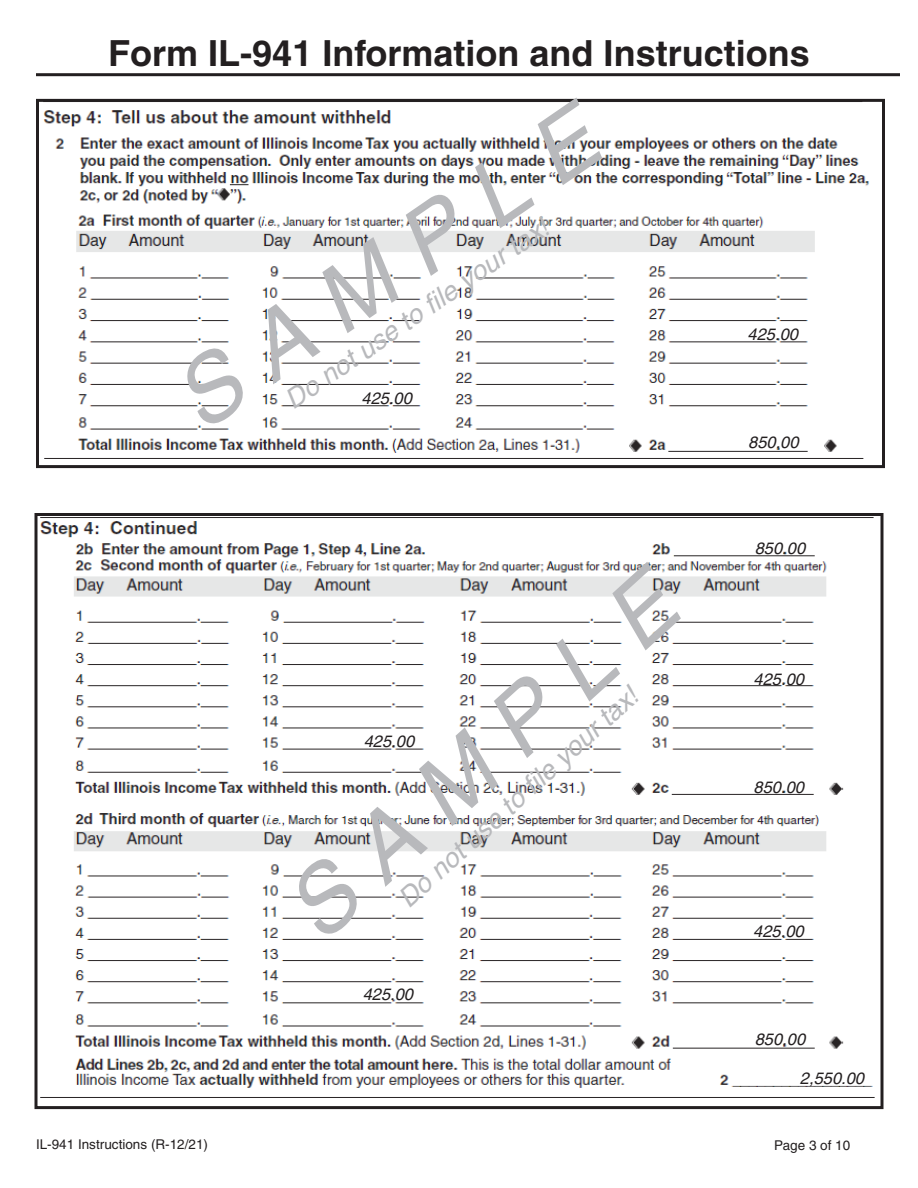
<style>
.page{position:relative;width:918px;height:1188px;background:#fff}
.page>*{position:absolute;margin:0;border:0;box-sizing:border-box;transform-origin:0 0}
.t1{font:italic 90px "Helvetica";color:#b8b9bc}
.t2{font:700 36px "Helvetica";color:#231f20}
.t3{font:italic 27px "Helvetica";color:#b8b9bc}
.t4{font:italic 16.5px "Helvetica";color:#231f20}
.t5{font:13.5px "Helvetica";color:#231f20}
</style>
<div class="page">
<hr style="left:36px;top:73px;width:864px;height:3px;background:#231f20">
<img style="left:43px;top:110px;width:826px;height:349px">
<div style="left:36px;top:99px;width:849px;height:369px;border:3px solid #231f20"></div>
<img style="left:40px;top:517px;width:835px;height:581px">
<div style="left:34px;top:513px;width:850px;height:596px;border:3px solid #231f20"></div>
<p class="t2" style="left:108px;top:31px;width:703px">Form IL-941 Information and Instructions</p>
<p class="t1" style="left:155px;top:366px;width:492px;rotate:-35deg">S A M P L E</p>
<p class="t3" style="left:278px;top:388px;width:315px;rotate:-34deg">Do not use to fi le your tax!</p>
<p class="t4" style="left:362px;top:388px;width:52px">425.00</p>
<p class="t1" style="left:265px;top:882px;width:492px;rotate:-42deg">S A M P L E</p>
<p class="t3" style="left:391px;top:890px;width:315px;rotate:-42deg">Do not use to fi le your tax!</p>
<p class="t4" style="left:364px;top:731px;width:52px">425.00</p>
<p class="t4" style="left:363px;top:985px;width:52px">425.00</p>
<p class="t4" style="left:748px;top:325px;width:52px">425.00</p>
<p class="t4" style="left:748px;top:433px;width:52px">850.00</p>
<p class="t4" style="left:755px;top:539px;width:52px">850.00</p>
<p class="t4" style="left:754px;top:669px;width:52px">425.00</p>
<p class="t4" style="left:754px;top:777px;width:52px">850.00</p>
<p class="t4" style="left:753px;top:922px;width:52px">425.00</p>
<p class="t4" style="left:755px;top:1030px;width:52px">850.00</p>
<p class="t4" style="left:800px;top:1068px;width:66px">2,550.00</p>
<p class="t5" style="left:36px;top:1136px;width:174px">IL-941 Instructions (R-12/21)</p>
<p class="t5" style="left:774px;top:1137px;width:78px">Page 3 of 10</p>
</div>
